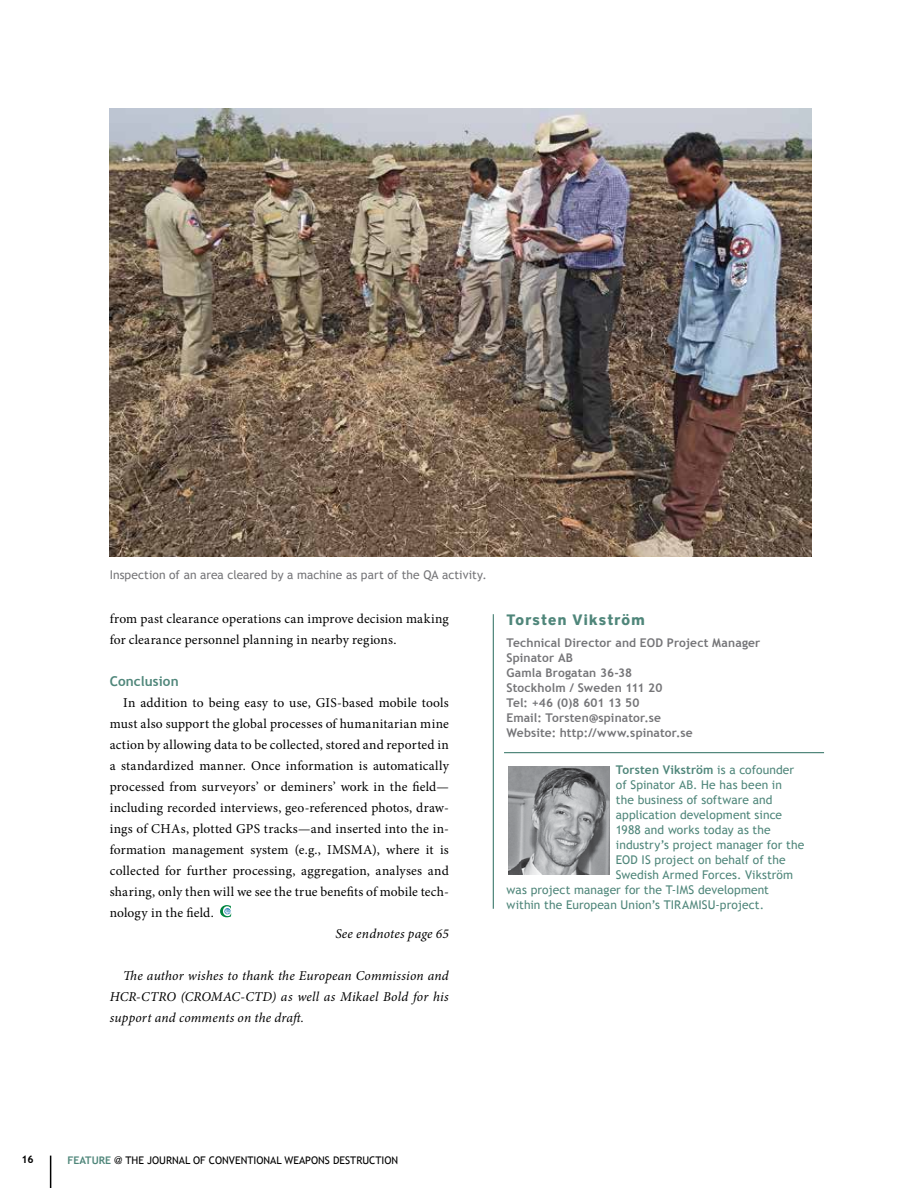
<style>
.page{position:relative;width:918px;height:1188px;background:#fff}
.page>*{position:absolute;margin:0;border:0;box-sizing:border-box;transform-origin:0 0}
.t1{font:700 15px "District";letter-spacing:.04em;color:#4f867a}
.t2{font:13.5px/21px "Minion Pro";letter-spacing:.015em;color:#000}
.t3{font:italic 13.5px/21px "Minion Pro";letter-spacing:.015em;color:#000;text-align:justify}
.t4{font:700 13.5px "Trebuchet MS";letter-spacing:.005em;color:#4f867a}
.t5{font:12px "Trebuchet MS";letter-spacing:.01em;color:#4f867a}
.t6{font:700 12px/15px "Trebuchet MS";letter-spacing:.01em;color:#757578}
.t7{font:12px "Trebuchet MS";color:#757578}
.t8{font:700 12px "Trebuchet MS";letter-spacing:.01em;color:#4f867a}
.t9{font:10.5px "Trebuchet MS";color:#000}
.t10{font:700 10.5px "Trebuchet MS";color:#000}
.s1{font-weight:400}
.s2{font-weight:700;color:#4f867a}
.s3{font-family:"Univers";font-weight:300}
</style>
<div class="page">
<hr style="left:50px;top:1156px;width:1px;height:32px;background:#000">
<img style="left:110px;top:108px;width:702px;height:449px">
<svg style="left:220px;top:905px;width:11px;height:12px"></svg>
<hr style="left:503px;top:750px;width:323px;height:4px;background:#000;opacity:.04">
<hr style="left:492px;top:612px;width:4px;height:293px;background:#fff;opacity:.45">
<hr style="left:492px;top:618px;width:4px;height:292px;background:#000;opacity:.04">
<img style="left:509px;top:767px;width:100px;height:108px">
<p class="t7" style="left:110px;top:567px;width:378px">Inspection of an area cleared by a machine as part of the QA activity.</p>
<p class="t2" style="left:110px;top:609px;width:341px">from past clearance operations can improve decision making for clearance personnel planning in nearby regions.</p>
<p class="t4" style="left:110px;top:673px;width:70px">Conclusion</p>
<p class="t2" style="left:110px;top:693px;width:341px;text-align:justify;text-indent:14px">In addition to being easy to use, GIS-based mobile tools must also support the global processes of humanitarian mine action by allowing data to be collected, stored and reported in a standardized manner. Once information is automatically processed from surveyors’ or deminers’ work in the field— including recorded interviews, geo-referenced photos, draw&shy;ings of CHAs, plotted GPS tracks—and inserted into the in&shy;formation management system (e.g., IMSMA), where it is collected for further processing, aggregation, analyses and sharing, only then will we see the true benefits of mobile tech&shy;nology in the field.</p>
<p class="t3" style="left:335px;top:923px;width:115px">See endnotes page 65</p>
<p class="t3" style="left:110px;top:965px;width:341px;text-indent:14px">The author wishes to thank the European Commission and HCR-CTRO (CROMAC-CTD) as well as Mikael Bold for his support and comments on the draft.</p>
<p class="t1" style="left:507px;top:611px;width:140px">Torsten Vikström</p>
<p class="t6" style="left:507px;top:635px;width:255px">Technical Director and EOD Project Manager<br>Spinator AB<br>Gamla Brogatan 36-38<br>Stockholm / Sweden 111 20<br>Tel: +46 (0)8 601 13 50<br>Email: Torsten@spinator.se<br>Website: http://www.spinator.se</p>
<p class="t8" style="left:616px;top:762px;width:180px">Torsten Vikström <span class="s1">is a cofounder</span></p>
<p class="t5" style="left:616px;top:777px;width:168px">of Spinator AB. He has been in</p>
<p class="t5" style="left:616px;top:792px;width:158px">the business of software and</p>
<p class="t5" style="left:616px;top:807px;width:168px">application development since</p>
<p class="t5" style="left:616px;top:822px;width:156px">1988 and works today as the</p>
<p class="t5" style="left:616px;top:837px;width:190px">industry’s project manager for the</p>
<p class="t5" style="left:616px;top:852px;width:171px">EOD IS project on behalf of the</p>
<p class="t5" style="left:616px;top:867px;width:179px">Swedish Armed Forces. Vikström</p>
<p class="t5" style="left:507px;top:882px;width:264px">was project manager for the T-IMS development</p>
<p class="t5" style="left:507px;top:897px;width:259px">within the European Union’s TIRAMISU-project.</p>
<p class="t10" style="left:21px;top:1153px;width:14px">16</p>
<p class="t9" style="left:68px;top:1154px;width:332px"><span class="s2">FEATURE</span> <span class="s3">@</span> THE JOURNAL OF CONVENTIONAL WEAPONS DESTRUCTION</p>
</div>
